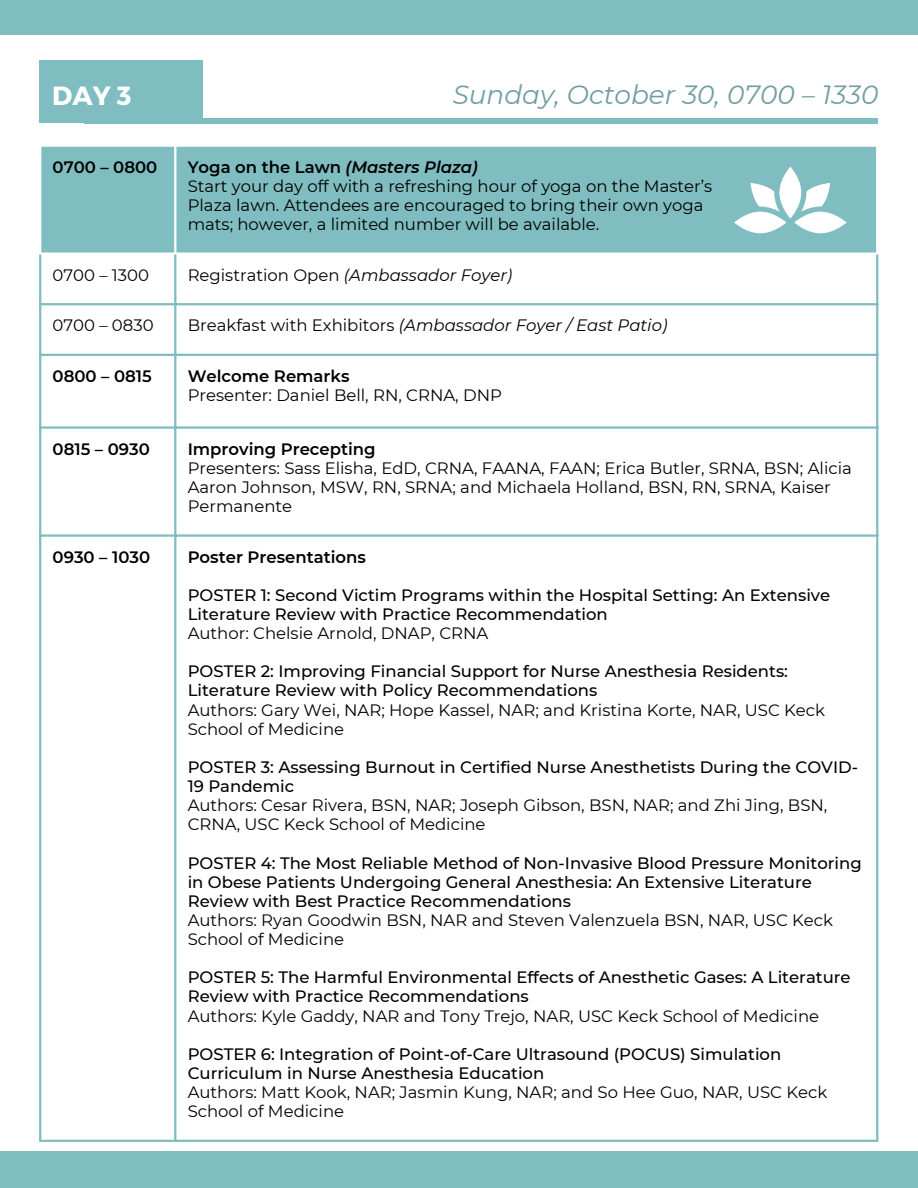
<style>
.page{position:relative;width:918px;height:1188px;background:#fff}
.page>*{position:absolute;margin:0;border:0;box-sizing:border-box;transform-origin:0 0}
.t1{font:italic 26.4px "Montserrat";color:#729ea1}
.t2{font:700 26.4px "Montserrat";color:#fff}
.t3{font:16.5px/19.2px "Montserrat";color:#000}
.t4{font:500 16.5px/19.2px "Montserrat";color:#000}
.t5{font:600 16.5px "Montserrat";color:#000}
.t6{font:italic 16.5px "Montserrat";color:#000}
.s1{font-weight:600}
.s2{font-weight:600;font-style:italic}
.s3{font-style:normal}
</style>
<div class="page">
<div style="left:0;top:1151px;width:918px;height:37px;background:#80bdc0"></div>
<div style="left:0;top:0;width:918px;height:35px;background:#80bdc0"></div>
<div style="left:84px;top:118px;width:794px;height:5px;background:#80bdc0"></div>
<div style="left:39px;top:60px;width:163px;height:63px;background:#80bdc0"></div>
<div style="left:41px;top:147px;width:835px;height:105px;background:#80bdc0"></div>
<hr style="left:174px;top:147px;width:2px;height:105px;background:#fff">
<hr style="left:39px;top:255px;width:2px;height:885px;background:#80bdc0">
<hr style="left:174px;top:255px;width:2px;height:885px;background:#80bdc0">
<hr style="left:876px;top:255px;width:2px;height:885px;background:#80bdc0">
<hr style="left:39px;top:303px;width:839px;height:2px;background:#80bdc0">
<hr style="left:39px;top:354px;width:839px;height:2px;background:#80bdc0">
<hr style="left:39px;top:426px;width:839px;height:3px;background:#80bdc0">
<hr style="left:39px;top:534px;width:839px;height:3px;background:#80bdc0">
<hr style="left:39px;top:1140px;width:839px;height:2px;background:#80bdc0">
<svg style="left:727px;top:160px;width:126px;height:78px"></svg>
<h1 class="t2" style="left:52px;top:78px;width:81px">DAY 3</h1>
<h1 class="t1" style="left:453px;top:78px;width:427px">Sunday, October 30, 0700 – 1330</h1>
<p class="t5" style="left:53px;top:157px;width:106px">0700 – 0800</p>
<p class="t3" style="left:188px;top:157px;width:526px"><span class="s1">Yoga on the Lawn</span> <span class="s2">(Masters Plaza)<br></span>Start your day off with a refreshing hour of yoga on the Master’s Plaza lawn. Attendees are encouraged to bring their own yoga mats; however, a limited number will be available.</p>
<p class="t3" style="left:53px;top:265px;width:98px">0700 – 1300</p>
<p class="t6" style="left:188px;top:265px;width:326px"><span class="s3">Registration Open</span> (Ambassador Foyer)</p>
<p class="t3" style="left:53px;top:316px;width:103px">0700 – 0830</p>
<p class="t6" style="left:188px;top:315px;width:481px"><span class="s3">Breakfast with Exhibitors</span> (Ambassador Foyer / East Patio)</p>
<p class="t5" style="left:53px;top:366px;width:101px">0800 – 0815</p>
<p class="t5" style="left:188px;top:366px;width:163px">Welcome Remarks</p>
<p class="t3" style="left:188px;top:385px;width:316px">Presenter: Daniel Bell, RN, CRNA, DNP</p>
<p class="t5" style="left:53px;top:439px;width:99px">0815 – 0930</p>
<p class="t5" style="left:188px;top:439px;width:189px">Improving Precepting</p>
<p class="t3" style="left:188px;top:458px;width:666px">Presenters: Sass Elisha, EdD, CRNA, FAANA, FAAN; Erica Butler, SRNA, BSN; Alicia<br>Aaron Johnson, MSW, RN, SRNA; and Michaela Holland, BSN, RN, SRNA, Kaiser<br>Permanente</p>
<p class="t5" style="left:53px;top:547px;width:99px">0930 – 1030</p>
<p class="t5" style="left:188px;top:547px;width:180px">Poster Presentations</p>
<p class="t4" style="left:188px;top:585px;width:644px">POSTER 1: Second Victim Programs within the Hospital Setting: An Extensive<br>Literature Review with Practice Recommendation</p>
<p class="t3" style="left:188px;top:624px;width:302px">Author: Chelsie Arnold, DNAP, CRNA</p>
<p class="t4" style="left:188px;top:662px;width:602px">POSTER 2: Improving Financial Support for Nurse Anesthesia Residents:<br>Literature Review with Policy Recommendations</p>
<p class="t3" style="left:188px;top:700px;width:639px">Authors: Gary Wei, NAR; Hope Kassel, NAR; and Kristina Korte, NAR, USC Keck<br>School of Medicine</p>
<p class="t4" style="left:188px;top:757px;width:672px">POSTER 3: Assessing Burnout in Certified Nurse Anesthetists During the COVID-<br>19 Pandemic</p>
<p class="t3" style="left:188px;top:796px;width:641px">Authors: Cesar Rivera, BSN, NAR; Joseph Gibson, BSN, NAR; and Zhi Jing, BSN,<br>CRNA, USC Keck School of Medicine</p>
<p class="t4" style="left:188px;top:853px;width:676px">POSTER 4: The Most Reliable Method of Non-Invasive Blood Pressure Monitoring in Obese Patients Undergoing General Anesthesia: An Extensive Literature<br>Review with Best Practice Recommendations</p>
<p class="t3" style="left:188px;top:910px;width:647px">Authors: Ryan Goodwin BSN, NAR and Steven Valenzuela BSN, NAR, USC Keck<br>School of Medicine</p>
<p class="t4" style="left:188px;top:968px;width:665px">POSTER 5: The Harmful Environmental Effects of Anesthetic Gases: A Literature<br>Review with Practice Recommendations</p>
<p class="t3" style="left:188px;top:1006px;width:633px">Authors: Kyle Gaddy, NAR and Tony Trejo, NAR, USC Keck School of Medicine</p>
<p class="t4" style="left:188px;top:1044px;width:595px">POSTER 6: Integration of Point-of-Care Ultrasound (POCUS) Simulation<br>Curriculum in Nurse Anesthesia Education</p>
<p class="t3" style="left:188px;top:1083px;width:641px">Authors: Matt Kook, NAR; Jasmin Kung, NAR; and So Hee Guo, NAR, USC Keck<br>School of Medicine</p>
</div>
